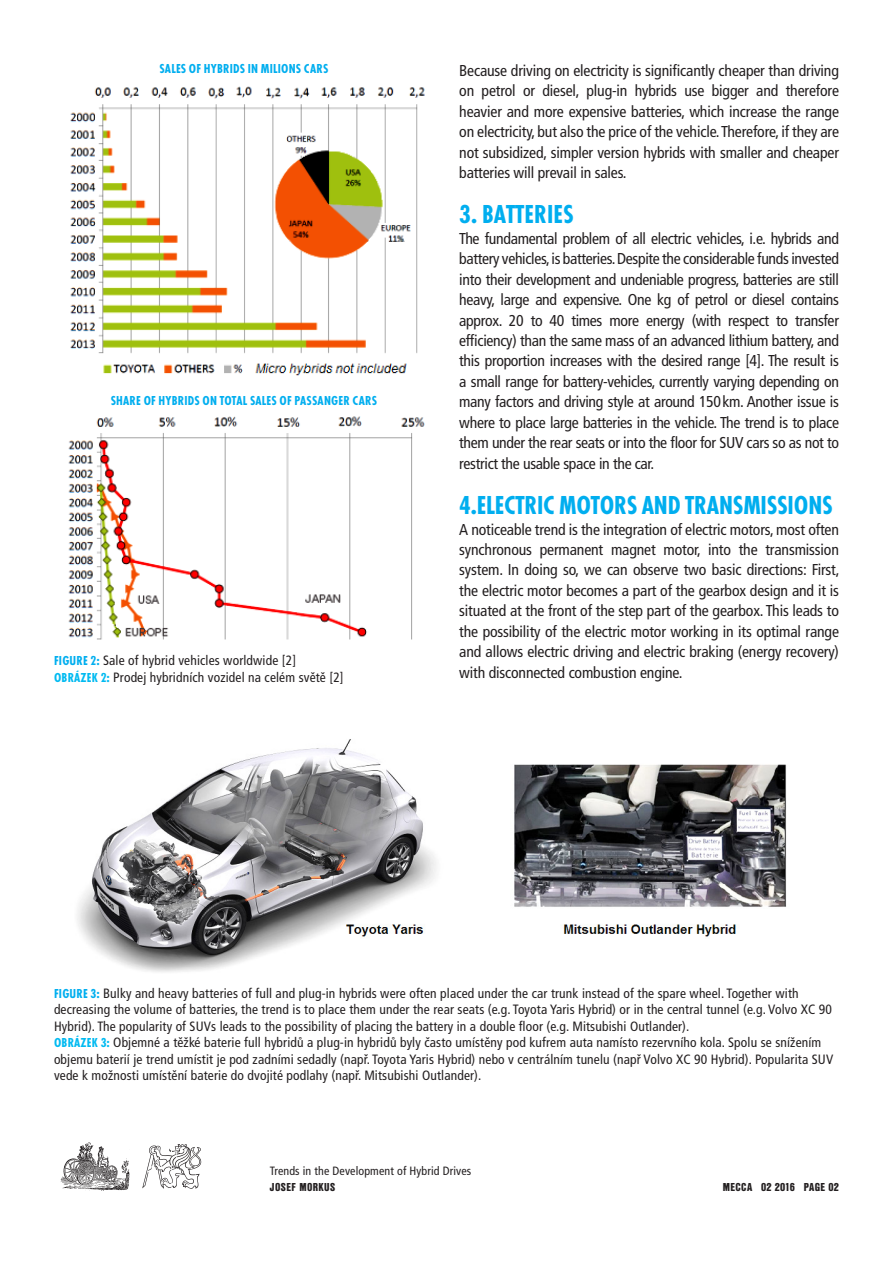
<style>
.page{position:relative;width:893px;height:1263px;background:#fff}
.page>*{position:absolute;margin:0;border:0;box-sizing:border-box;transform-origin:0 0}
._2-a-titulek{font:700 condensed 27px "Futura TOT";letter-spacing:-.005em;color:#00aeef}
._3-TEXT{font:condensed 15.75px/20.4px "Frutiger CE";letter-spacing:-.01em;color:#231f20;text-align:justify}
._4b-popiska{font:condensed 13.5px/16.5px "Frutiger CE";letter-spacing:.01em;color:#231f20}
._4b-popiska-2{font:700 condensed 13.5px "Futura TOT";letter-spacing:.015em;color:#00aeef}
.ZAPATI-Clanek{font:condensed 12px "Frutiger CE";letter-spacing:.01em;color:#231f20}
.ZAPATI-Autor{font:12px "Nimbus Sans DOT Blac Cond";letter-spacing:.025em;color:#231f20}
.s1{font-family:"Futura TOT";font-weight:700;color:#00aeef}
.s2{font-family:"Futura TOT";font-weight:700;color:#00baf1}
</style>
<div class="page">
<img style="left:60px;top:1142px;width:70px;height:49px">
<svg style="left:142px;top:1144px;width:59px;height:45px"></svg>
<img style="left:70px;top:86px;width:355px;height:290px">
<img style="left:68px;top:416px;width:357px;height:224px">
<img style="left:77px;top:739px;width:710px;height:233px">
<p class="_4b-popiska-2" style="left:159px;top:61px;width:170px">SALES OF HYBRIDS IN MILIONS CARS</p>
<p class="_4b-popiska-2" style="left:111px;top:393px;width:268px">SHARE OF HYBRIDS ON TOTAL SALES OF PASSANGER CARS</p>
<p class="_4b-popiska" style="left:54px;top:653px;width:244px"><span class="s1">FIGURE 2:</span> Sale of hybrid vehicles worldwide [2]</p>
<p class="_4b-popiska" style="left:54px;top:669px;width:291px"><span class="s2">OBRÁZEK 2:</span> Prodej hybridních vozidel na celém světě [2]</p>
<p class="_3-TEXT" style="left:459px;top:60px;width:381px">Because driving on electricity is significantly cheaper than driving on petrol or diesel, plug-in hybrids use bigger and therefore heavier and more expensive batteries, which increase the range on electricity, but also the price of the vehicle. Therefore, if they are not subsidized, simpler version hybrids with smaller and cheaper batteries will prevail in sales.</p>
<p class="_2-a-titulek" style="left:459px;top:199px;width:116px">3. BATTERIES</p>
<p class="_3-TEXT" style="left:459px;top:228px;width:381px">The fundamental problem of all electric vehicles, i.e. hybrids and battery vehicles, is batteries. Despite the considerable funds invested into their development and undeniable progress, batteries are still heavy, large and expensive. One kg of petrol or diesel contains approx. 20 to 40 times more energy (with respect to transfer efficiency) than the same mass of an advanced lithium battery, and this proportion increases with the desired range [4]. The result is a small range for battery-vehicles, currently varying depending on many factors and driving style at around 150km. Another issue is where to place large batteries in the vehicle. The trend is to place them under the rear seats or into the floor for SUV cars so as not to restrict the usable space in the car.</p>
<p class="_2-a-titulek" style="left:459px;top:489px;width:375px">4.ELECTRIC MOTORS AND TRANSMISSIONS</p>
<p class="_3-TEXT" style="left:459px;top:519px;width:382px">A noticeable trend is the integration of electric motors, most often synchronous permanent magnet motor, into the transmission system. In doing so, we can observe two basic directions: First, the electric motor becomes a part of the gearbox design and it is situated at the front of the step part of the gearbox. This leads to the possibility of the electric motor working in its optimal range and allows electric driving and electric braking (energy recovery) with disconnected combustion engine.</p>
<p class="_4b-popiska" style="left:54px;top:985px;width:779px"><span class="s1">FIGURE 3:</span> Bulky and heavy batteries of full and plug-in hybrids were often placed under the car trunk instead of the spare wheel. Together with decreasing the volume of batteries, the trend is to place them under the rear seats (e.g. Toyota Yaris Hybrid) or in the central tunnel (e.g. Volvo XC 90<br>Hybrid). The popularity of SUVs leads to the possibility of placing the battery in a double floor (e.g. Mitsubishi Outlander).</p>
<p class="_4b-popiska" style="left:54px;top:1034px;width:781px"><span class="s2">OBRÁZEK 3:</span> Objemné a těžké baterie full hybridů a plug-in hybridů byly často umístěny pod kufrem auta namísto rezervního kola. Spolu se snížením objemu baterií je trend umístit je pod zadními sedadly (např. Toyota Yaris Hybrid) nebo v centrálním tunelu (např Volvo XC 90 Hybrid). Popularita SUV vede k možnosti umístění baterie do dvojité podlahy (např. Mitsubishi Outlander).</p>
<p class="ZAPATI-Clanek" style="left:270px;top:1164px;width:203px">Trends in the Development of Hybrid Drives</p>
<p class="ZAPATI-Autor" style="left:270px;top:1180px;width:44px">JOSEF MORKUS</p>
<p class="ZAPATI-Autor" style="left:723px;top:1180px;width:118px">MECCA 02 2016 PAGE 02</p>
</div>
